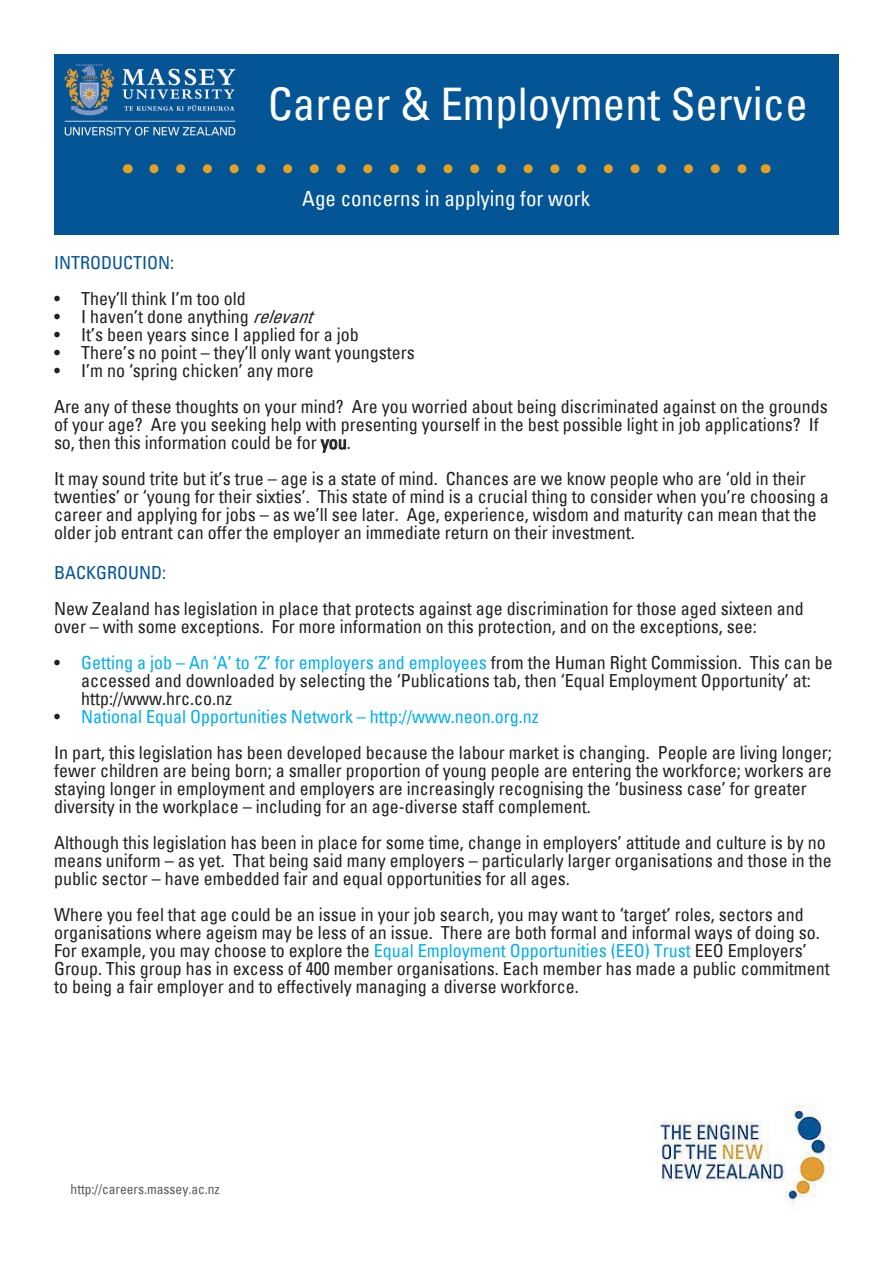
<style>
.page{position:relative;width:893px;height:1263px;background:#fff}
.page>*{position:absolute;margin:0;border:0;box-sizing:border-box;transform-origin:0 0}
.t1{font:condensed 45px "Univers";color:#fff}
.t2{font:condensed 21px "Univers";color:#fff}
.t3{font:condensed 18px/18px "Univers";color:#231f20}
.t4{font:condensed 18px "Univers";color:#035595}
.t5{font:condensed 13.5px "Univers";color:#57585a}
.s1{font-style:italic}
.s2{color:#00aeef}
</style>
<div class="page">
<div style="left:54px;top:54px;width:785px;height:180px;background:#035595"></div>
<svg style="left:154px;top:164px;width:593px;height:9px"></svg>
<img style="left:64px;top:64px;width:172px;height:72px">
<img style="left:658px;top:1105px;width:173px;height:104px">
<svg style="left:320px;top:439px;width:26px;height:14px"></svg>
<h1 class="t1" style="left:268px;top:75px;width:541px">Career &amp; Employment Service</h1>
<p class="t2" style="left:302px;top:185px;width:290px">Age concerns in applying for work</p>
<p class="t4" style="left:54px;top:251px;width:122px">INTRODUCTION:</p>
<p class="t3" style="left:54px;top:289px;width:193px">• They’ll think I’m too old</p>
<p class="t3" style="left:54px;top:307px;width:268px">• I haven’t done anything <span class="s1">relevant</span></p>
<p class="t3" style="left:54px;top:325px;width:306px">• It’s been years since I applied for a job</p>
<p class="t3" style="left:54px;top:343px;width:362px">• There’s no point – they’ll only want youngsters</p>
<p class="t3" style="left:54px;top:352px;width:775px;line-height:36px">• I’m no ‘spring chicken’ any more<br>Are any of these thoughts on your mind? Are you worried about being discriminated against on the grounds</p>
<p class="t3" style="left:54px;top:415px;width:766px">of your age? Are you seeking help with presenting yourself in the best possible light in job applications? If so, then this information could be for you.</p>
<p class="t3" style="left:54px;top:469px;width:776px">It may sound trite but it’s true – age is a state of mind. Chances are we know people who are ‘old in their twenties’ or ‘young for their sixties’. This state of mind is a crucial thing to consider when you’re choosing a career and applying for jobs – as we’ll see later. Age, experience, wisdom and maturity can mean that the older job entrant can offer the employer an immediate return on their investment.</p>
<p class="t4" style="left:54px;top:560px;width:114px">BACKGROUND:</p>
<p class="t3" style="left:54px;top:599px;width:751px">New Zealand has legislation in place that protects against age discrimination for those aged sixteen and over – with some exceptions. For more information on this protection, and on the exceptions, see:</p>
<p class="t3" style="left:81px;top:653px;width:753px;text-indent:-27px">• <span class="s2">Getting a job – An ‘A’ to ‘Z’ for employers and employees</span> from the Human Right Commission. This can be accessed and downloaded by selecting the ‘Publications tab, then ‘Equal Employment Opportunity’ at: http://www.hrc.co.nz</p>
<p class="t3" style="left:54px;top:698px;width:779px;line-height:36px">• <span class="s2">National Equal Opportunities Network – http://www.neon.org.nz<br></span>In part, this legislation has been developed because the labour market is changing. People are living longer;</p>
<p class="t3" style="left:54px;top:761px;width:779px">fewer children are being born; a smaller proportion of young people are entering the workforce; workers are staying longer in employment and employers are increasingly recognising the ‘business case’ for greater diversity in the workplace – including for an age-diverse staff complement.</p>
<p class="t3" style="left:54px;top:833px;width:779px">Although this legislation has been in place for some time, change in employers’ attitude and culture is by no means uniform – as yet. That being said many employers – particularly larger organisations and those in the public sector – have embedded fair and equal opportunities for all ages.</p>
<p class="t3" style="left:54px;top:905px;width:777px">Where you feel that age could be an issue in your job search, you may want to ‘target’ roles, sectors and organisations where ageism may be less of an issue. There are both formal and informal ways of doing so.<br>For example, you may choose to explore the <span class="s2">Equal Employment Opportunities (EEO) Trust</span> EEO Employers’ Group. This group has in excess of 400 member organisations. Each member has made a public commitment to being a fair employer and to effectively managing a diverse workforce.</p>
<p class="t5" style="left:71px;top:1180px;width:151px">http://careers.massey.ac.nz</p>
</div>
